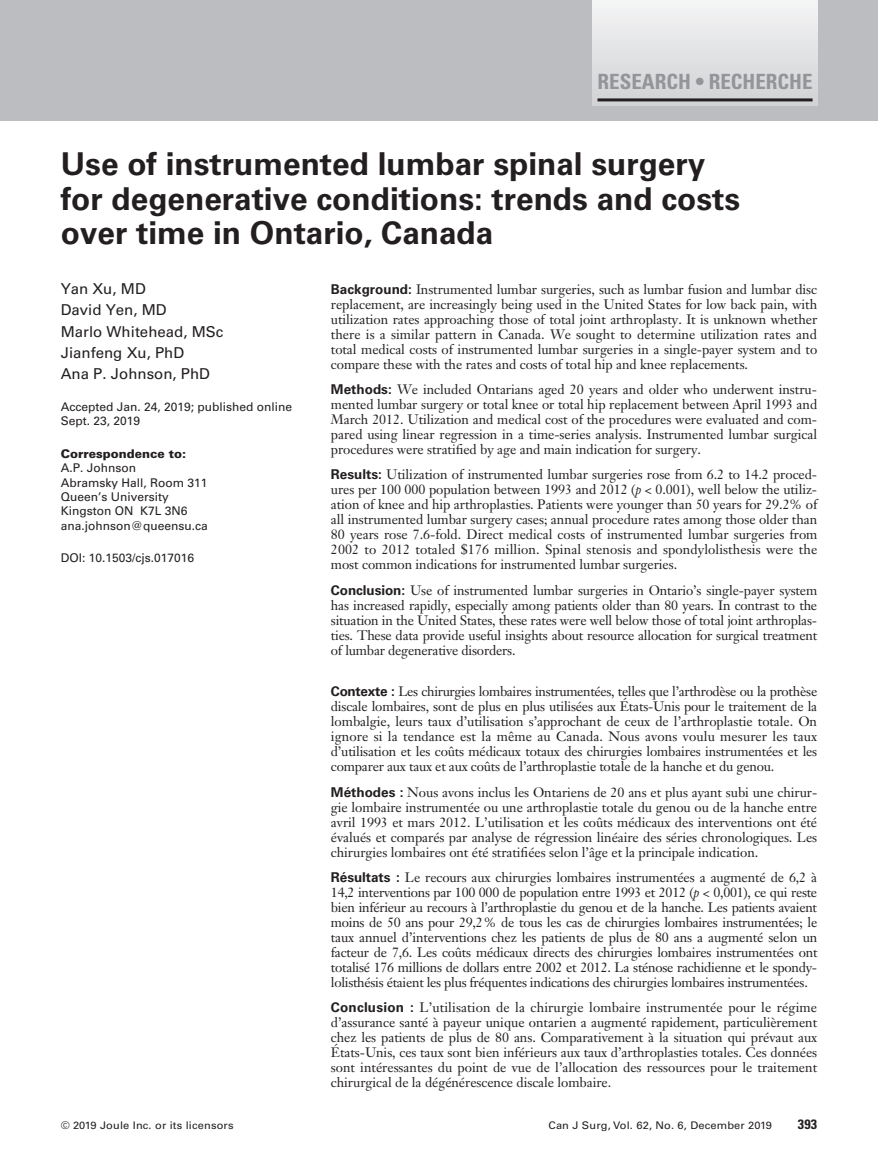
<style>
.page{position:relative;width:878px;height:1175px;background:#fff}
.page>*{position:absolute;margin:0;border:0;box-sizing:border-box;transform-origin:0 0}
.t1{font:700 31.5px/34.5px "Univers LT Std";color:#231f20}
.t2{font:700 condensed 21px "Univers LT Std";color:#939598}
.t3{font:15px/21px "Univers LT Std";color:#231f20}
.t4{font:13.5px/15px "Janson Text LT Std";letter-spacing:-.005em;color:#231f20;text-align:justify}
.t5{font:700 condensed 13.5px "Univers LT Std";color:#231f20;scale:1.05 1}
.t6{font:12px/14.4px "Univers LT Std";color:#231f20}
.t7{font:900 12px "Univers LT Std";color:#231f20}
.t8{font:10.5px "Univers LT Std";letter-spacing:.015em;color:#231f20;scale:1.05 1}
.s1{font-family:"Univers LT Std";font-weight:700}
.s2{font-style:italic}
</style>
<div class="page">
<div style="left:0;top:0;width:878px;height:120px;background:#bcbdc0"></div>
<div style="left:593px;top:0;width:224px;height:106px;background:linear-gradient(to bottom,#f4f4f5,#d1d2d5)"></div>
<hr style="left:597px;top:98px;width:215px;height:3px;background:#231f20">
<h2 class="t2" style="left:597px;top:69px;width:216px">RESEARCH • RECHERCHE</h2>
<h1 class="t1" style="left:61px;top:147px;width:681px">Use of instrumented lumbar spinal surgery for degenerative conditions: trends and costs over time in Ontario, Canada</h1>
<p class="t4" style="left:331px;top:281px;width:488px"><span class="s1">Background:</span> Instrumented lumbar surgeries, such as lumbar fusion and lumbar disc replacement, are increasingly being used in the United States for low back pain, with utilization rates approaching those of total joint arthroplasty. It is unknown whether there is a similar pattern in Canada. We sought to determine utilization rates and total medical costs of instrumented lumbar surgeries in a single-payer system and to compare these with the rates and costs of total hip and knee replacements.</p>
<p class="t4" style="left:331px;top:382px;width:488px"><span class="s1">Methods:</span> We included Ontarians aged 20 years and older who underwent instru&shy;mented lumbar surgery or total knee or total hip replacement between April 1993 and March 2012. Utilization and medical cost of the procedures were evaluated and com&shy;pared using linear regression in a time-series analysis. Instrumented lumbar surgical procedures were stratified by age and main indication for surgery.</p>
<p class="t4" style="left:331px;top:467px;width:488px"><span class="s1">Results:</span> Utilization of instrumented lumbar surgeries rose from 6.2 to 14.2 proced&shy;ures per 100 000 population between 1993 and 2012 (<span class="s2">p</span> &lt; 0.001), well below the utiliz&shy;ation of knee and hip arthroplasties. Patients were younger than 50 years for 29.2% of all instrumented lumbar surgery cases; annual procedure rates among those older than 80 years rose 7.6-fold. Direct medical costs of instrumented lumbar surgeries from 2002 to 2012 totaled $176 million. Spinal stenosis and spondylolisthesis were the most common indications for instrumented lumbar surgeries.</p>
<p class="t4" style="left:331px;top:582px;width:488px"><span class="s1">Conclusion:</span> Use of instrumented lumbar surgeries in Ontario’s single-payer system has increased rapidly, especially among patients older than 80 years. In contrast to the situation in the United States, these rates were well below those of total joint arthroplas&shy;ties. These data provide useful insights about resource allocation for surgical treatment of lumbar degenerative disorders.</p>
<p class="t4" style="left:331px;top:684px;width:488px"><span class="s1">Contexte :</span> Les chirurgies lombaires instrumentées, telles que l’arthrodèse ou la prothèse discale lombaires, sont de plus en plus utilisées aux États-Unis pour le traitement de la lombalgie, leurs taux d’utilisation s’approchant de ceux de l’arthroplastie totale. On ignore si la tendance est la même au Canada. Nous avons voulu mesurer les taux d’utilisation et les coûts médicaux totaux des chirurgies lombaires instrumentées et les comparer aux taux et aux coûts de l’arthroplastie totale de la hanche et du genou.</p>
<p class="t4" style="left:331px;top:784px;width:488px"><span class="s1">Méthodes :</span> Nous avons inclus les Ontariens de 20 ans et plus ayant subi une chirur&shy;gie lombaire instrumentée ou une arthroplastie totale du genou ou de la hanche entre avril 1993 et mars 2012. L’utilisation et les coûts médicaux des interventions ont été évalués et comparés par analyse de régression linéaire des séries chronologiques. Les chirurgies lombaires ont été stratifiées selon l’âge et la principale indication.</p>
<p class="t4" style="left:331px;top:869px;width:488px"><span class="s1">Résultats :</span> Le recours aux chirurgies lombaires instrumentées a augmenté de 6,2 à 14,2 interventions par 100 000 de population entre 1993 et 2012 (<span class="s2">p</span> &lt; 0,001), ce qui reste bien inférieur au recours à l’arthroplastie du genou et de la hanche. Les patients avaient moins de 50 ans pour 29,2% de tous les cas de chirurgies lombaires instrumentées; le taux annuel d’interventions chez les patients de plus de 80 ans a augmenté selon un facteur de 7,6. Les coûts médicaux directs des chirurgies lombaires instrumentées ont totalisé 176 millions de dollars entre 2002 et 2012. La sténose rachidienne et le spondy&shy;lolisthésis étaient les plus fréquentes indications des chirurgies lombaires instrumentées.</p>
<p class="t4" style="left:331px;top:999px;width:488px"><span class="s1">Conclusion :</span> L’utilisation de la chirurgie lombaire instrumentée pour le régime d’assurance santé à payeur unique ontarien a augmenté rapidement, particulièrement chez les patients de plus de 80 ans. Comparativement à la situation qui prévaut aux États-Unis, ces taux sont bien inférieurs aux taux d’arthroplasties totales. Ces données sont intéressantes du point de vue de l’allocation des ressources pour le traitement chirurgical de la dégénérescence discale lombaire.</p>
<p class="t3" style="left:61px;top:279px;width:164px">Yan Xu, MD<br>David Yen, MD<br>Marlo Whitehead, MSc<br>Jianfeng Xu, PhD<br>Ana P. Johnson, PhD</p>
<p class="t6" style="left:61px;top:399px;width:233px">Accepted Jan. 24, 2019; published online<br>Sept. 23, 2019</p>
<p class="t7" style="left:61px;top:446px;width:127px">Correspondence to:</p>
<p class="t6" style="left:61px;top:461px;width:148px">A.P. Johnson<br>Abramsky Hall, Room 311<br>Queen’s University<br>Kingston ON K7L 3N6 ana.johnson@queensu.ca</p>
<p class="t6" style="left:61px;top:551px;width:135px">DOI: 10.1503/cjs.017016</p>
<p class="t8" style="left:61px;top:1119px;width:166px">© 2019 Joule Inc. or its licensors</p>
<p class="t8" style="left:548px;top:1119px;width:214px">Can J Surg, Vol. 62, No. 6, December 2019</p>
<p class="t5" style="left:797px;top:1116px;width:20px">393</p>
</div>
